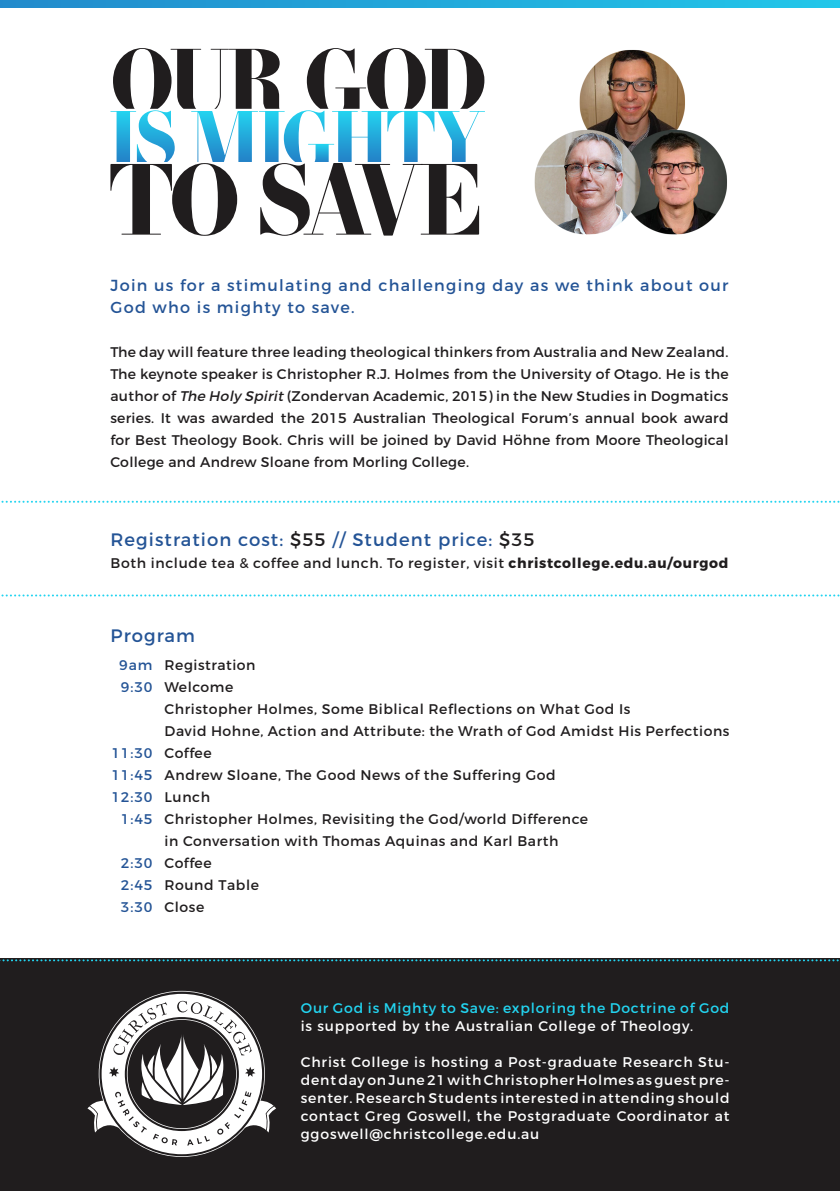
<style>
.page{position:relative;width:840px;height:1191px;background:#fff}
.page>*{position:absolute;margin:0;border:0;box-sizing:border-box;transform-origin:0 0}
.t1{font:18px "Montserrat";letter-spacing:.06em;color:#245496}
.t2{font:16px/22px "Montserrat";letter-spacing:.08em;color:#245496}
.t3{font:14px/22px "Montserrat";letter-spacing:.04em;color:#201d1e;text-align:justify}
.t4{font:14px/18px "Montserrat";letter-spacing:.06em;color:#fff;text-align:justify}
.t5{font:14px/18px "Montserrat";letter-spacing:.06em;color:#23d4f0}
.t6{font:14px "Montserrat";letter-spacing:.06em;color:#245496}
.s1{font-style:italic}
.s2{color:#201d1e}
.s3{font-weight:700}
.s4{color:#fff}
</style>
<div class="page">
<div style="left:0;top:958px;width:839px;height:233px;background:#201d1e"></div>
<svg style="left:110px;top:48px;width:374px;height:188px"></svg>
<svg style="left:0;top:959px;width:840px;height:2px"></svg>
<svg style="left:1px;top:501px;width:839px;height:2px"></svg>
<svg style="left:1px;top:594px;width:839px;height:2px"></svg>
<svg style="left:0;top:0;width:839px;height:8px;background:#23a8da"></svg>
<svg style="left:87px;top:990px;width:189px;height:167px"></svg>
<img style="left:579px;top:50px;width:106px;height:78px">
<img style="left:641px;top:128px;width:86px;height:107px">
<img style="left:534px;top:128px;width:107px;height:107px">
<p class="t2" style="left:110px;top:274px;width:619px">Join us for a stimulating and challenging day as we think about our<br>God who is mighty to save.</p>
<p class="t3" style="left:110px;top:341px;width:619px">The day will feature three leading theological thinkers from Australia and New Zealand.<br>The keynote speaker is Christopher R.J. Holmes from the University of Otago. He is the author of <span class="s1">The Holy Spirit</span> (Zondervan Academic, 2015) in the New Studies in Dogmatics series. It was awarded the 2015 Australian Theological Forum’s annual book award for Best Theology Book. Chris will be joined by David Höhne from Moore Theological College and Andrew Sloane from Morling College.</p>
<p class="t1" style="left:110px;top:528px;width:425px">Registration cost: <span class="s2">$55</span> // Student price: <span class="s2">$35</span></p>
<p class="t3" style="left:110px;top:551px;width:619px">Both include tea &amp; coffee and lunch. To register, visit <span class="s3">christcollege.edu.au/ourgod</span></p>
<p class="t1" style="left:110px;top:625px;width:86px">Program</p>
<p class="t6" style="left:119px;top:656px;width:35px">9am</p>
<p class="t6" style="left:121px;top:678px;width:33px">9:30</p>
<p class="t6" style="left:111px;top:744px;width:42px">11:30</p>
<p class="t6" style="left:111px;top:766px;width:42px">11:45</p>
<p class="t6" style="left:111px;top:788px;width:42px">12:30</p>
<p class="t6" style="left:121px;top:810px;width:33px">1:45</p>
<p class="t6" style="left:121px;top:854px;width:33px">2:30</p>
<p class="t6" style="left:121px;top:876px;width:33px">2:45</p>
<p class="t6" style="left:121px;top:898px;width:33px">3:30</p>
<p class="t3" style="left:164px;top:654px;width:92px">Registration</p>
<p class="t3" style="left:164px;top:676px;width:70px">Welcome</p>
<p class="t3" style="left:164px;top:698px;width:467px">Christopher Holmes, Some Biblical Reflections on What God Is</p>
<p class="t3" style="left:164px;top:720px;width:566px">David Hohne, Action and Attribute: the Wrath of God Amidst His Perfections</p>
<p class="t3" style="left:164px;top:742px;width:49px">Coffee</p>
<p class="t3" style="left:164px;top:764px;width:392px">Andrew Sloane, The Good News of the Suffering God</p>
<p class="t3" style="left:164px;top:786px;width:47px">Lunch</p>
<p class="t3" style="left:164px;top:808px;width:425px">Christopher Holmes, Revisiting the God/world Difference</p>
<p class="t3" style="left:164px;top:830px;width:395px">in Conversation with Thomas Aquinas and Karl Barth</p>
<p class="t3" style="left:164px;top:852px;width:49px">Coffee</p>
<p class="t3" style="left:164px;top:874px;width:96px">Round Table</p>
<p class="t3" style="left:164px;top:896px;width:41px">Close</p>
<p class="t5" style="left:300px;top:999px;width:430px">Our God is Mighty to Save: exploring the Doctrine of God <span class="s4">is supported by the Australian College of Theology.</span></p>
<p class="t4" style="left:300px;top:1053px;width:430px">Christ College is hosting a Post-graduate Research Stu&shy;dent day on June 21 with Christopher Holmes as guest pre&shy;senter. Research Students interested in attending should contact Greg Goswell, the Postgraduate Coordinator at ggoswell@christcollege.edu.au</p>
</div>
